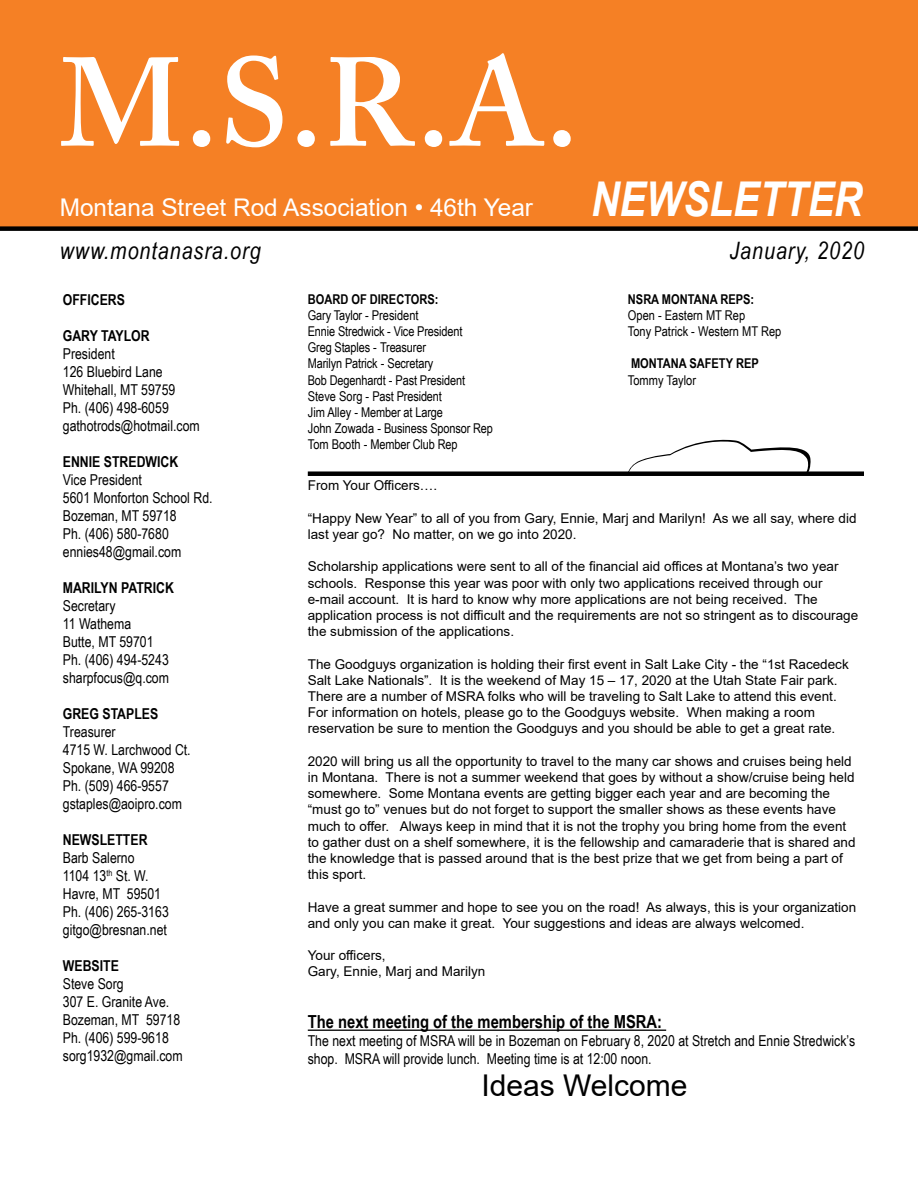
<style>
.page{position:relative;width:918px;height:1188px;background:#fff}
.page>*{position:absolute;margin:0;border:0;box-sizing:border-box;transform-origin:0 0}
.t1{font:600 124.5px "Adobe Caslon Pro";color:#fff}
.t2{font:italic 700 48px "Arial Narrow";color:#fff}
.t3{font:30px "Arial";color:#000}
.t4{font:24.3px "Arial";color:#fff}
.t5{font:italic 24px "Arial Narrow";letter-spacing:.04em;color:#000}
.t6{font:700 18px "Arial Narrow";color:#000}
.t7{font:15px/18px "Arial Narrow";color:#000}
.t8{font:700 15px "Arial Narrow";color:#000}
.t9{font:13.5px/16.2px "Arial";color:#000}
.t10{font:13.5px/16.2px "Arial Narrow";letter-spacing:-.01em;color:#000}
.t11{font:700 13.5px "Arial Narrow";color:#000}
</style>
<div class="page">
<div style="left:0;top:0;width:918px;height:229px;background:#f58025"></div>
<div style="left:0;top:226px;width:918px;height:5px;background:#000"></div>
<hr style="left:308px;top:1030px;width:358px;height:1px;background:#000">
<div style="left:308px;top:471px;width:556px;height:5px;background:#000"></div>
<svg style="left:628px;top:439px;width:183px;height:33px"></svg>
<h1 class="t1" style="left:60px;top:30px;width:521px">M.S.R.A.</h1>
<h3 class="t4" style="left:60px;top:190px;width:475px">Montana Street Rod Association • 46th Year</h3>
<h3 class="t5" style="left:60px;top:234px;width:202px">www.montanasra.org</h3>
<h2 class="t2" style="left:591px;top:163px;width:273px">NEWSLETTER</h2>
<h3 class="t5" style="left:730px;top:234px;width:136px">January, 2020</h3>
<p class="t8" style="left:63px;top:288px;width:64px">OFFICERS</p>
<p class="t8" style="left:63px;top:324px;width:88px">GARY TAYLOR</p>
<p class="t7" style="left:63px;top:344px;width:138px">President<br>126 Bluebird Lane<br>Whitehall, MT 59759<br>Ph. (406) 498-6059 gathotrods@hotmail.com</p>
<p class="t8" style="left:63px;top:450px;width:117px">ENNIE STREDWICK</p>
<p class="t7" style="left:63px;top:470px;width:151px">Vice President<br>5601 Monforton School Rd.<br>Bozeman, MT 59718<br>Ph. (406) 580-7680 ennies48@gmail.com</p>
<p class="t8" style="left:63px;top:576px;width:113px">MARILYN PATRICK</p>
<p class="t7" style="left:63px;top:596px;width:108px">Secretary<br>11 Wathema<br>Butte, MT 59701<br>Ph. (406) 494-5243 sharpfocus@q.com</p>
<p class="t8" style="left:63px;top:702px;width:97px">GREG STAPLES</p>
<p class="t7" style="left:63px;top:722px;width:129px">Treasurer<br>4715 W. Larchwood Ct.<br>Spokane, WA 99208<br>Ph. (509) 466-9557 gstaples@aoipro.com</p>
<p class="t8" style="left:63px;top:828px;width:86px">NEWSLETTER</p>
<p class="t7" style="left:63px;top:848px;width:107px">Barb Salerno<br>1104 13<sup>th</sup> St. W.<br>Havre, MT 59501<br>Ph. (406) 265-3163 gitgo@bresnan.net</p>
<p class="t8" style="left:63px;top:954px;width:58px">WEBSITE</p>
<p class="t7" style="left:63px;top:974px;width:121px">Steve Sorg<br>307 E. Granite Ave.<br>Bozeman, MT 59718<br>Ph. (406) 599-9618 sorg1932@gmail.com</p>
<p class="t11" style="left:308px;top:289px;width:132px">BOARD OF DIRECTORS:</p>
<p class="t10" style="left:308px;top:306px;width:187px">Gary Taylor - President<br>Ennie Stredwick - Vice President<br>Greg Staples - Treasurer<br>Marilyn Patrick - Secretary<br>Bob Degenhardt - Past President<br>Steve Sorg - Past President<br>Jim Alley - Member at Large<br>John Zowada - Business Sponsor Rep<br>Tom Booth - Member Club Rep</p>
<p class="t11" style="left:628px;top:289px;width:128px">NSRA MONTANA REPS:</p>
<p class="t10" style="left:628px;top:306px;width:155px">Open - Eastern MT Rep<br>Tony Patrick - Western MT Rep</p>
<p class="t11" style="left:631px;top:353px;width:129px">MONTANA SAFETY REP</p>
<p class="t10" style="left:628px;top:371px;width:70px">Tommy Taylor</p>
<p class="t9" style="left:308px;top:478px;width:131px">From Your Officers….</p>
<p class="t9" style="left:308px;top:510px;width:550px">“Happy New Year” to all of you from Gary, Ennie, Marj and Marilyn! As we all say, where did last year go? No matter, on we go into 2020.</p>
<p class="t9" style="left:308px;top:559px;width:552px">Scholarship applications were sent to all of the financial aid offices at Montana’s two year schools. Response this year was poor with only two applications received through our e-mail account. It is hard to know why more applications are not being received. The application process is not difficult and the requirements are not so stringent as to discourage the submission of the applications.</p>
<p class="t9" style="left:308px;top:656px;width:542px">The Goodguys organization is holding their first event in Salt Lake City - the “1st Racedeck Salt Lake Nationals”. It is the weekend of May 15 – 17, 2020 at the Utah State Fair park.<br>There are a number of MSRA folks who will be traveling to Salt Lake to attend this event.<br>For information on hotels, please go to the Goodguys website. When making a room reservation be sure to mention the Goodguys and you should be able to get a great rate.</p>
<p class="t9" style="left:308px;top:753px;width:549px">2020 will bring us all the opportunity to travel to the many car shows and cruises being held in Montana. There is not a summer weekend that goes by without a show/cruise being held somewhere. Some Montana events are getting bigger each year and are becoming the “must go to” venues but do not forget to support the smaller shows as these events have much to offer. Always keep in mind that it is not the trophy you bring home from the event to gather dust on a shelf somewhere, it is the fellowship and camaraderie that is shared and the knowledge that is passed around that is the best prize that we get from being a part of this sport.</p>
<p class="t9" style="left:308px;top:899px;width:550px">Have a great summer and hope to see you on the road! As always, this is your organization and only you can make it great. Your suggestions and ideas are always welcomed.</p>
<p class="t9" style="left:308px;top:947px;width:179px">Your officers,<br>Gary, Ennie, Marj and Marilyn</p>
<h3 class="t6" style="left:308px;top:1008px;width:356px">The next meeting of the membership of the MSRA:</h3>
<p class="t7" style="left:308px;top:1031px;width:549px">The next meeting of MSRA will be in Bozeman on February 8, 2020 at Stretch and Ennie Stredwick’s shop. MSRA will provide lunch. Meeting time is at 12:00 noon.</p>
<h3 class="t3" style="left:481px;top:1064px;width:208px">Ideas Welcome</h3>
</div>
